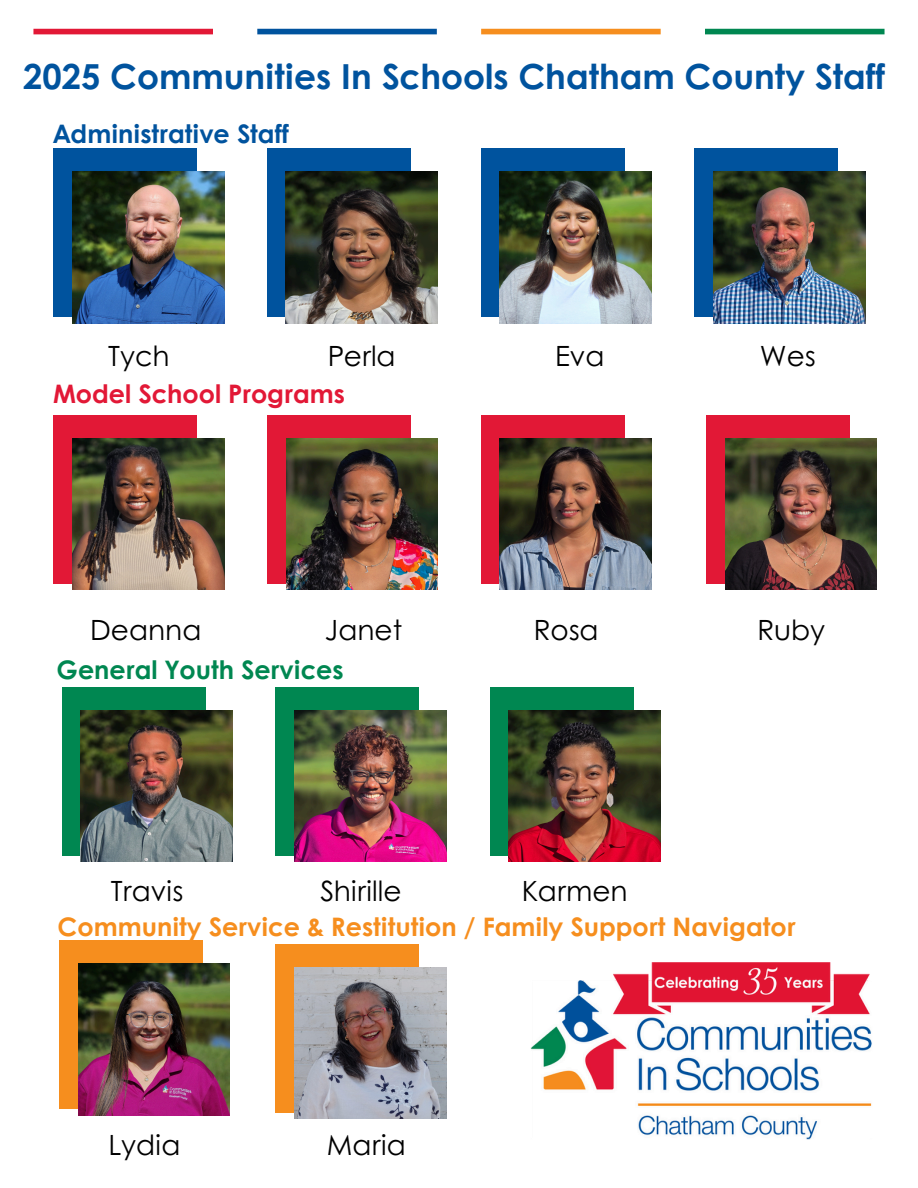
<style>
.page{position:relative;width:918px;height:1188px;background:#fff}
.page>*{position:absolute;margin:0;border:0;box-sizing:border-box;transform-origin:0 0}
.t1{font:700 34.5px "Century Gothic";color:#00539e}
.t2{font:27.9px "Century Gothic";color:#000}
.t3{font:700 25.5px "Century Gothic";color:#f68e1e}
.t4{font:700 25.5px "Century Gothic";color:#008751}
.t5{font:700 25.5px "Century Gothic";color:#00539e}
.t6{font:700 25.5px "Century Gothic";color:#e21836}
</style>
<div class="page">
<div style="left:33px;top:29px;width:180px;height:5px;background:#e21836"></div>
<div style="left:257px;top:29px;width:180px;height:5px;background:#00539e"></div>
<div style="left:481px;top:29px;width:180px;height:5px;background:#f68e1e"></div>
<div style="left:705px;top:29px;width:180px;height:5px;background:#008751"></div>
<div style="left:53px;top:149px;width:144px;height:168px;background:#00539e"></div>
<img style="left:72px;top:172px;width:152px;height:151px">
<div style="left:267px;top:149px;width:144px;height:168px;background:#00539e"></div>
<img style="left:286px;top:172px;width:152px;height:151px">
<div style="left:481px;top:149px;width:144px;height:168px;background:#00539e"></div>
<img style="left:500px;top:172px;width:152px;height:151px">
<div style="left:694px;top:149px;width:144px;height:168px;background:#00539e"></div>
<img style="left:714px;top:172px;width:151px;height:151px">
<div style="left:53px;top:415px;width:144px;height:168px;background:#e21836"></div>
<img style="left:72px;top:438px;width:152px;height:152px">
<div style="left:267px;top:415px;width:144px;height:168px;background:#e21836"></div>
<img style="left:286px;top:438px;width:152px;height:152px">
<div style="left:481px;top:415px;width:144px;height:168px;background:#e21836"></div>
<img style="left:500px;top:438px;width:152px;height:152px">
<div style="left:706px;top:415px;width:144px;height:168px;background:#e21836"></div>
<img style="left:725px;top:438px;width:152px;height:152px">
<div style="left:62px;top:687px;width:143px;height:168px;background:#008751"></div>
<img style="left:81px;top:710px;width:152px;height:152px">
<div style="left:275px;top:687px;width:144px;height:168px;background:#008751"></div>
<img style="left:294px;top:710px;width:152px;height:152px">
<div style="left:490px;top:687px;width:144px;height:168px;background:#008751"></div>
<img style="left:509px;top:710px;width:152px;height:152px">
<div style="left:59px;top:941px;width:144px;height:168px;background:#f68e1e"></div>
<img style="left:78px;top:964px;width:152px;height:152px">
<img style="left:530px;top:962px;width:342px;height:178px">
<div style="left:275px;top:944px;width:144px;height:168px;background:#f68e1e"></div>
<img style="left:294px;top:967px;width:152px;height:152px">
<p class="t1" style="left:23px;top:50px;width:863px">2025 Communities In Schools Chatham County Staff</p>
<p class="t5" style="left:53px;top:115px;width:237px">Administrative Staff</p>
<h1 class="t2" style="left:108px;top:334px;width:63px">Tych</h1>
<h2 class="t2" style="left:328px;top:334px;width:69px">Perla</h2>
<p class="t2" style="left:555px;top:334px;width:51px">Eva</p>
<p class="t2" style="left:760px;top:334px;width:57px">Wes</p>
<p class="t6" style="left:53px;top:374px;width:293px">Model School Programs</p>
<h2 class="t2" style="left:90px;top:609px;width:113px">Deanna</h2>
<p class="t2" style="left:325px;top:609px;width:79px">Janet</p>
<p class="t2" style="left:534px;top:609px;width:66px">Rosa</p>
<p class="t2" style="left:758px;top:609px;width:69px">Ruby</p>
<p class="t4" style="left:57px;top:650px;width:289px">General Youth Services</p>
<p class="t2" style="left:111px;top:870px;width:74px">Travis</p>
<p class="t2" style="left:320px;top:870px;width:83px">Shirille</p>
<h2 class="t2" style="left:522px;top:870px;width:107px">Karmen</h2>
<p class="t3" style="left:58px;top:907px;width:740px">Community Service &amp; Restitution / Family Support Navigator</p>
<p class="t2" style="left:108px;top:1123px;width:74px">Lydia</p>
<h2 class="t2" style="left:327px;top:1123px;width:81px">Maria</h2>
</div>
